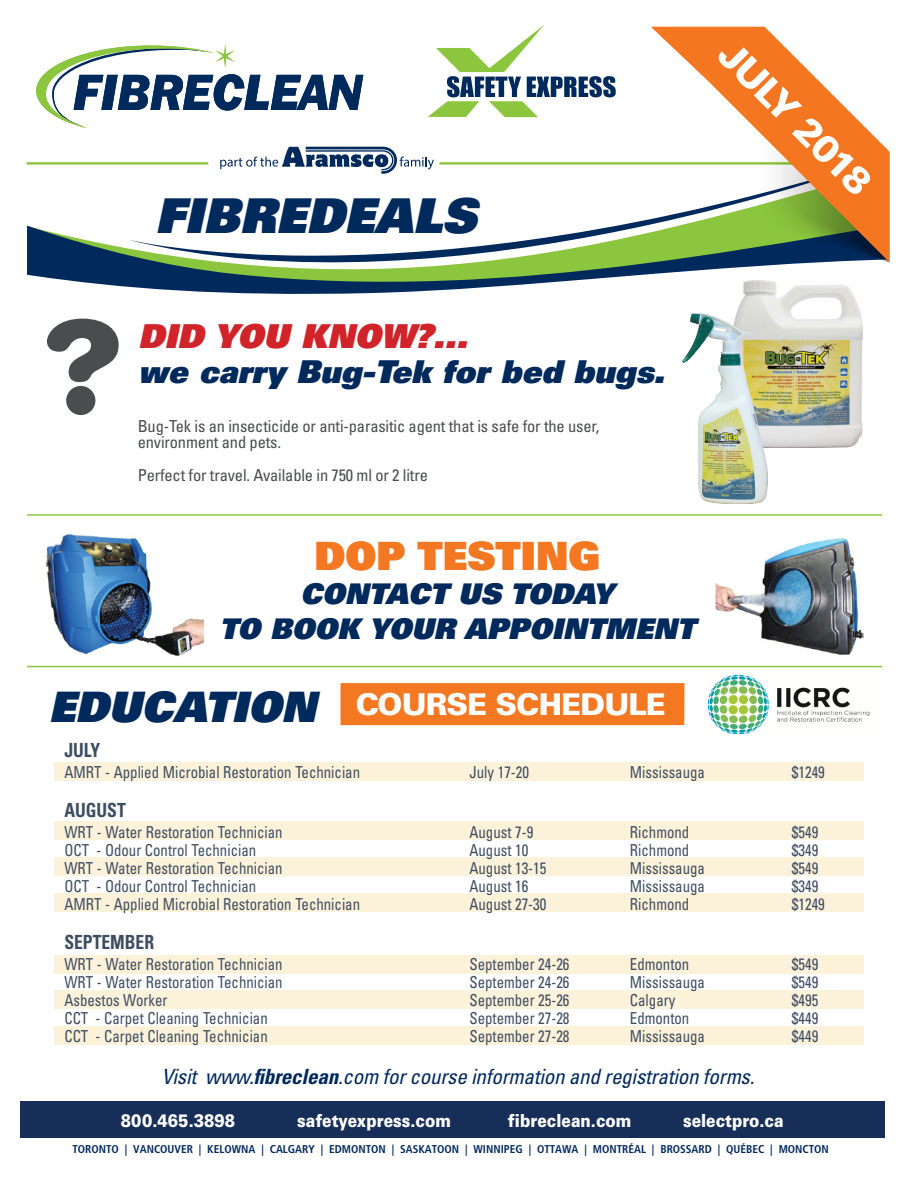
<style>
.page{position:relative;width:918px;height:1188px;background:#fff}
.page>*{position:absolute;margin:0;border:0;box-sizing:border-box;transform-origin:0 0}
.t1{font:italic 900 48px "Univers";color:#00295c}
.t2{font:italic 900 42px "Univers";color:#00295c}
.t3{font:900 39px "Univers";color:#f47721}
.t4{font:900 37.2px "Univers";color:#fff}
.t5{font:italic 900 33px "Univers";color:#d1232a}
.t6{font:italic 900 31.5px "Univers";color:#00295c}
.t7{font:900 30px "Univers";letter-spacing:-.03em;color:#fff}
.t8{font:italic 900 28.5px "Univers";color:#00295c}
.t9{font:italic condensed 21px "Univers";letter-spacing:-.01em;color:#00295c}
.t10{font:700 condensed 19.5px "Univers";color:#3e4e62;scale:.9 1}
.t11{font:900 18px "Univers";color:#fff;scale:.86 1}
.t12{font:condensed 16.5px "Univers";color:#3e4e62;scale:.9 1}
.t13{font:condensed 16.5px/16.5px "Univers";letter-spacing:-.01em;color:#4b4c4d}
.t14{font:700 condensed 11.25px "Frutiger";color:#00295c}
.s1{font-weight:700}
</style>
<div class="page">
<svg style="left:36px;top:45px;width:327px;height:83px"></svg>
<svg style="left:428px;top:25px;width:188px;height:92px"></svg>
<svg style="left:220px;top:147px;width:214px;height:27px"></svg>
<hr style="left:27px;top:162px;width:181px;height:3px;background:#8bc63e">
<hr style="left:439px;top:162px;width:380px;height:3px;background:#8bc63e">
<div style="left:54px;top:894px;width:810px;height:18px;background:#fcf1d9"></div>
<div style="left:54px;top:1026px;width:810px;height:19px;background:#fcf1d9"></div>
<div style="left:54px;top:763px;width:810px;height:18px;background:#fcf1d9"></div>
<div style="left:54px;top:822px;width:810px;height:18px;background:#fcf1d9"></div>
<div style="left:54px;top:955px;width:810px;height:18px;background:#fcf1d9"></div>
<div style="left:54px;top:990px;width:810px;height:18px;background:#fcf1d9"></div>
<div style="left:54px;top:858px;width:810px;height:18px;background:#fcf1d9"></div>
<svg style="left:27px;top:219px;width:761px;height:75px"></svg>
<div style="left:21px;top:1101px;width:864px;height:37px;background:#172f58"></div>
<svg style="left:651px;top:27px;width:239px;height:237px"></svg>
<hr style="left:27px;top:666px;width:855px;height:1px;background:#8bc63e">
<div style="left:341px;top:683px;width:343px;height:42px;background:#f47721"></div>
<img style="left:709px;top:675px;width:161px;height:59px">
<svg style="left:47px;top:319px;width:72px;height:96px"></svg>
<hr style="left:27px;top:514px;width:855px;height:2px;background:#8bc63e">
<img style="left:732px;top:280px;width:130px;height:168px">
<img style="left:682px;top:313px;width:102px;height:191px">
<img style="left:45px;top:534px;width:158px;height:122px">
<img style="left:716px;top:538px;width:148px;height:117px">
<p class="t1" style="left:155px;top:184px;width:323px">FIBREDEALS</p>
<p class="t4" style="left:742px;top:31px;width:200px;rotate:45deg">JULY 2018</p>
<p class="t5" style="left:138px;top:315px;width:331px">DID YOU KNOW?...</p>
<p class="t6" style="left:138px;top:351px;width:528px">we carry Bug-Tek for bed bugs.</p>
<p class="t13" style="left:138px;top:417px;width:463px">Bug-Tek is an insecticide or anti-parasitic agent that is safe for the user, environment and pets.</p>
<p class="t13" style="left:138px;top:467px;width:292px">Perfect for travel. Available in 750 ml or 2 litre</p>
<p class="t3" style="left:314px;top:530px;width:287px">DOP TESTING</p>
<p class="t8" style="left:301px;top:575px;width:315px">CONTACT US TODAY</p>
<p class="t8" style="left:219px;top:610px;width:477px">TO BOOK YOUR APPOINTMENT</p>
<p class="t2" style="left:49px;top:679px;width:269px">EDUCATION</p>
<p class="t7" style="left:356px;top:686px;width:312px">COURSE SCHEDULE</p>
<p class="t10" style="left:64px;top:738px;width:41px">JULY</p>
<p class="t12" style="left:64px;top:761px;width:330px">AMRT - Applied Microbial Restoration Technician</p>
<p class="t12" style="left:469px;top:761px;width:68px">July 17-20</p>
<p class="t12" style="left:630px;top:761px;width:85px">Mississauga</p>
<p class="t12" style="left:792px;top:761px;width:38px">$1249</p>
<p class="t10" style="left:64px;top:798px;width:70px">AUGUST</p>
<p class="t12" style="left:64px;top:821px;width:244px">WRT - Water Restoration Technician</p>
<p class="t12" style="left:469px;top:821px;width:72px">August 7-9</p>
<p class="t12" style="left:630px;top:821px;width:67px">Richmond</p>
<p class="t12" style="left:792px;top:821px;width:31px">$549</p>
<p class="t12" style="left:64px;top:839px;width:215px">OCT - Odour Control Technician</p>
<p class="t12" style="left:469px;top:839px;width:67px">August 10</p>
<p class="t12" style="left:630px;top:839px;width:67px">Richmond</p>
<p class="t12" style="left:792px;top:839px;width:31px">$349</p>
<p class="t12" style="left:64px;top:857px;width:244px">WRT - Water Restoration Technician</p>
<p class="t12" style="left:469px;top:857px;width:87px">August 13-15</p>
<p class="t12" style="left:630px;top:857px;width:85px">Mississauga</p>
<p class="t12" style="left:792px;top:857px;width:31px">$549</p>
<p class="t12" style="left:64px;top:875px;width:215px">OCT - Odour Control Technician</p>
<p class="t12" style="left:469px;top:875px;width:67px">August 16</p>
<p class="t12" style="left:630px;top:875px;width:85px">Mississauga</p>
<p class="t12" style="left:792px;top:875px;width:31px">$349</p>
<p class="t12" style="left:64px;top:893px;width:330px">AMRT - Applied Microbial Restoration Technician</p>
<p class="t12" style="left:469px;top:893px;width:87px">August 27-30</p>
<p class="t12" style="left:630px;top:893px;width:67px">Richmond</p>
<p class="t12" style="left:792px;top:893px;width:38px">$1249</p>
<p class="t10" style="left:64px;top:930px;width:101px">SEPTEMBER</p>
<p class="t12" style="left:64px;top:953px;width:244px">WRT - Water Restoration Technician</p>
<p class="t12" style="left:469px;top:953px;width:113px">September 24-26</p>
<p class="t12" style="left:630px;top:953px;width:67px">Edmonton</p>
<p class="t12" style="left:792px;top:953px;width:31px">$549</p>
<p class="t12" style="left:64px;top:971px;width:244px">WRT - Water Restoration Technician</p>
<p class="t12" style="left:469px;top:971px;width:113px">September 24-26</p>
<p class="t12" style="left:630px;top:971px;width:85px">Mississauga</p>
<p class="t12" style="left:792px;top:971px;width:31px">$549</p>
<p class="t12" style="left:64px;top:989px;width:116px">Asbestos Worker</p>
<p class="t12" style="left:469px;top:989px;width:113px">September 25-26</p>
<p class="t12" style="left:630px;top:989px;width:52px">Calgary</p>
<p class="t12" style="left:792px;top:989px;width:31px">$495</p>
<p class="t12" style="left:64px;top:1007px;width:227px">CCT - Carpet Cleaning Technician</p>
<p class="t12" style="left:469px;top:1007px;width:113px">September 27-28</p>
<p class="t12" style="left:630px;top:1007px;width:67px">Edmonton</p>
<p class="t12" style="left:792px;top:1007px;width:31px">$449</p>
<p class="t12" style="left:64px;top:1025px;width:227px">CCT - Carpet Cleaning Technician</p>
<p class="t12" style="left:469px;top:1025px;width:113px">September 27-28</p>
<p class="t12" style="left:630px;top:1025px;width:85px">Mississauga</p>
<p class="t12" style="left:792px;top:1025px;width:31px">$449</p>
<p class="t9" style="left:161px;top:1063px;width:595px">Visit www.<span class="s1">fibreclean</span>.com for course information and registration forms.</p>
<p class="t11" style="left:121px;top:1109px;width:135px">800.465.3898</p>
<p class="t11" style="left:297px;top:1109px;width:180px">safetyexpress.com</p>
<p class="t11" style="left:508px;top:1109px;width:145px">fibreclean.com</p>
<p class="t11" style="left:683px;top:1109px;width:118px">selectpro.ca</p>
<p class="t14" style="left:72px;top:1143px;width:758px">TORONTO | VANCOUVER | KELOWNA | CALGARY | EDMONTON | SASKATOON | WINNIPEG | OTTAWA | MONTRÉAL | BROSSARD | QUÉBEC | MONCTON</p>
</div>
